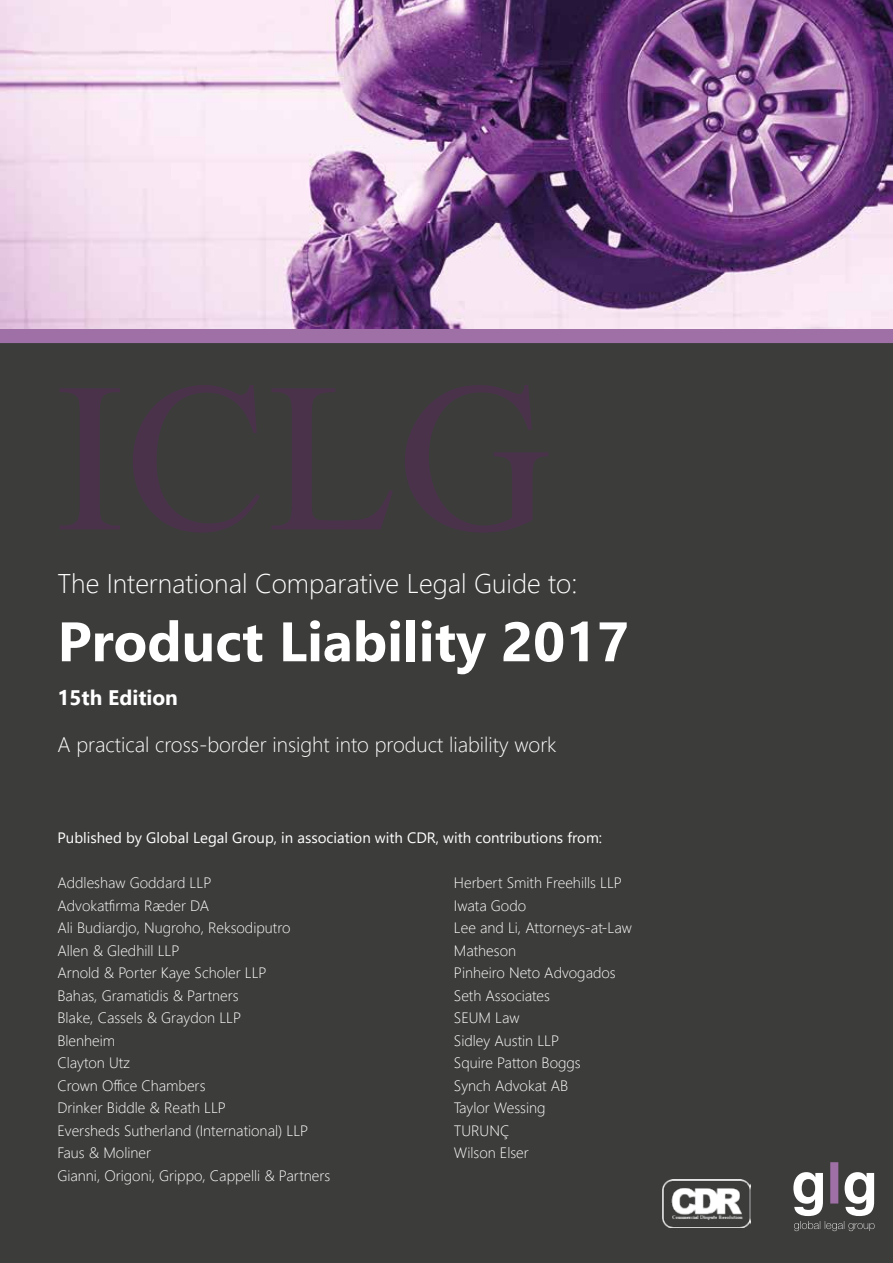
<style>
.page{position:relative;width:893px;height:1263px;background:#fff}
.page>*{position:absolute;margin:0;border:0;box-sizing:border-box;transform-origin:0 0}
.t1{font:700 55.5px "Segoe UI";color:#fff}
.t2{font:300 27px "Segoe UI";color:#fff}
.t3{font:300 21px "Segoe UI";color:#fff}
.t4{font:700 21px "Segoe UI";color:#fff}
.t5{font:300 15px/22.5px "Segoe UI";color:#fff}
.t6{font:15px "Segoe UI";color:#fff}
</style>
<div class="page">
<div style="left:0;top:330px;width:893px;height:933px;background:#3c3c3b"></div>
<div style="left:0;top:329px;width:893px;height:14px;background:#9e70a6"></div>
<svg style="left:793px;top:1162px;width:82px;height:69px"></svg>
<img style="left:662px;top:1179px;width:88px;height:49px">
<img style="left:0;top:0;width:893px;height:328px">
<h2 class="t2" style="left:57px;top:561px;width:521px">The International Comparative Legal Guide to:</h2>
<h1 class="t1" style="left:57px;top:597px;width:573px">Product Liability 2017</h1>
<h3 class="t4" style="left:57px;top:681px;width:122px">15th Edition</h3>
<h3 class="t3" style="left:57px;top:728px;width:501px">A practical cross-border insight into product liability work</h3>
<p class="t6" style="left:57px;top:826px;width:546px">Published by Global Legal Group, in association with CDR, with contributions from:</p>
<p class="t5" style="left:57px;top:871px;width:275px">Addleshaw Goddard LLP<br>Advokatfirma Ræder DA<br>Ali Budiardjo, Nugroho, Reksodiputro<br>Allen &amp; Gledhill LLP<br>Arnold &amp; Porter Kaye Scholer LLP<br>Bahas, Gramatidis &amp; Partners<br>Blake, Cassels &amp; Graydon LLP<br>Blenheim<br>Clayton Utz<br>Crown Office Chambers<br>Drinker Biddle &amp; Reath LLP<br>Eversheds Sutherland (International) LLP<br>Faus &amp; Moliner<br>Gianni, Origoni, Grippo, Cappelli &amp; Partners</p>
<p class="t5" style="left:454px;top:871px;width:180px">Herbert Smith Freehills LLP<br>Iwata Godo<br>Lee and Li, Attorneys-at-Law<br>Matheson<br>Pinheiro Neto Advogados<br>Seth Associates<br>SEUM Law<br>Sidley Austin LLP<br>Squire Patton Boggs<br>Synch Advokat AB<br>Taylor Wessing<br>TURUNÇ<br>Wilson Elser</p>
</div>
